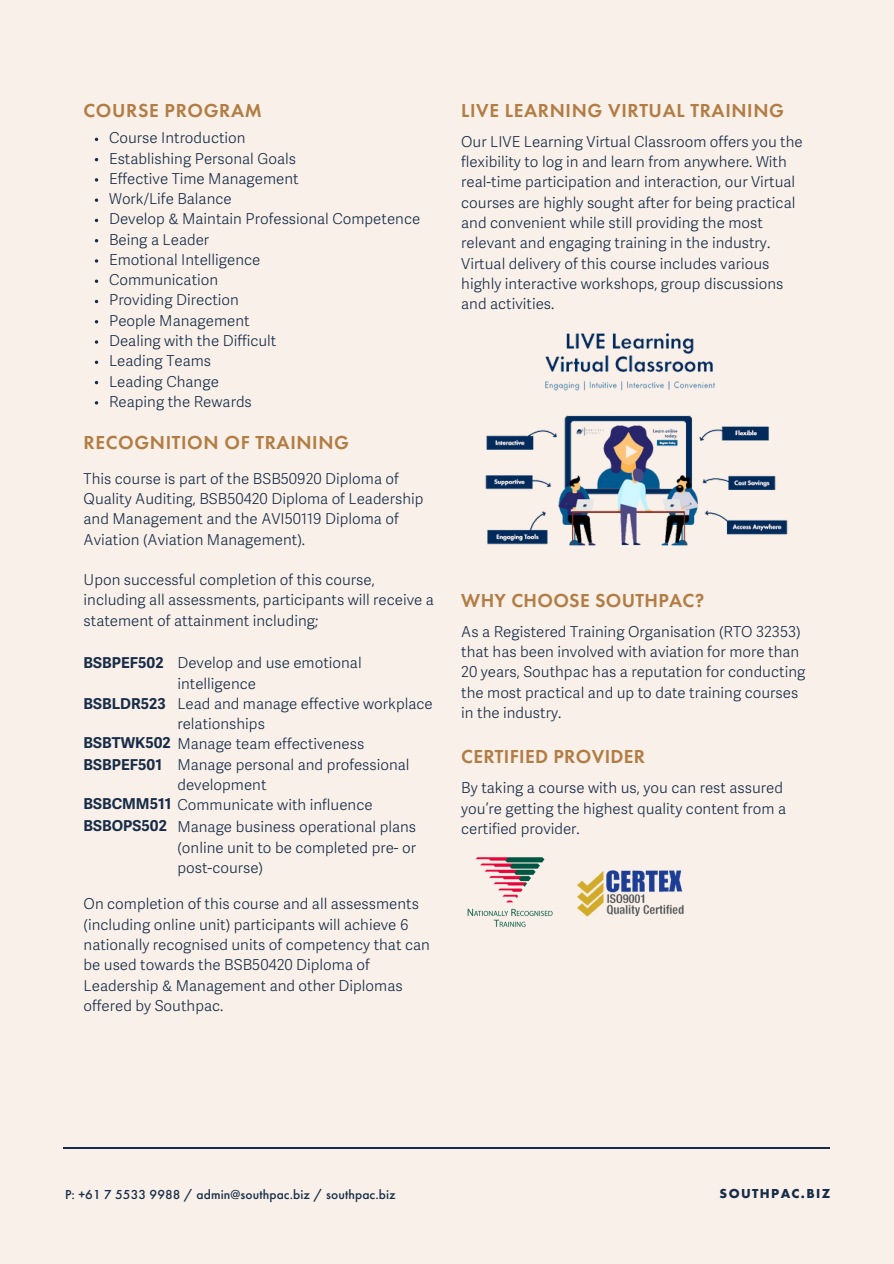
<style>
.page{position:relative;width:894px;height:1264px;background:#fff}
.page>*{position:absolute;margin:0;border:0;box-sizing:border-box;transform-origin:0 0}
.t1{font:600 19.5px "Futura PT";letter-spacing:.03em;color:#b27d45}
.t2{font:300 15px/20.2px "Adelle Sans";color:#182c48}
.t3{font:700 15px "Adelle Sans";color:#182c48}
.t4{font:500 13.5px "Futura PT";letter-spacing:.01em;color:#172c48}
.t5{font:700 13.5px "Futura PT";letter-spacing:.1em;color:#172c48}
.s1{font-weight:700}
</style>
<div class="page">
<div style="left:0;top:0;width:893px;height:1263px;background:#f9f1e9"></div>
<hr style="left:64px;top:1147px;width:765px;height:1px;background:#172c48">
<img style="left:485px;top:333px;width:303px;height:213px">
<img style="left:577px;top:870px;width:106px;height:47px">
<img style="left:467px;top:857px;width:86px;height:70px">
<svg style="left:95px;top:178px;width:3px;height:4px"></svg>
<svg style="left:95px;top:198px;width:3px;height:4px"></svg>
<svg style="left:95px;top:259px;width:3px;height:4px"></svg>
<svg style="left:95px;top:279px;width:3px;height:4px"></svg>
<svg style="left:95px;top:340px;width:3px;height:4px"></svg>
<svg style="left:95px;top:360px;width:3px;height:4px"></svg>
<p class="t1" style="left:84px;top:98px;width:180px">COURSE PROGRAM</p>
<p class="t2" style="left:109px;top:129px;width:138px">Course Introduction</p>
<p class="t2" style="left:109px;top:150px;width:188px">Establishing Personal Goals</p>
<p class="t2" style="left:109px;top:170px;width:191px">Effective Time Management</p>
<p class="t2" style="left:109px;top:190px;width:124px">Work/Life Balance</p>
<p class="t2" style="left:109px;top:210px;width:312px">Develop &amp; Maintain Professional Competence</p>
<p class="t2" style="left:109px;top:231px;width:102px">Being a Leader</p>
<p class="t2" style="left:109px;top:251px;width:153px">Emotional Intelligence</p>
<p class="t2" style="left:109px;top:271px;width:111px">Communication</p>
<p class="t2" style="left:109px;top:291px;width:131px">Providing Direction</p>
<p class="t2" style="left:109px;top:312px;width:142px">People Management</p>
<p class="t2" style="left:109px;top:332px;width:169px">Dealing with the Difficult</p>
<p class="t2" style="left:109px;top:352px;width:103px">Leading Teams</p>
<h1 class="t2" style="left:109px;top:372px;width:111px">Leading Change</h1>
<p class="t2" style="left:109px;top:393px;width:144px">Reaping the Rewards</p>
<p class="t1" style="left:84px;top:429px;width:267px">RECOGNITION OF TRAINING</p>
<h2 class="t2" style="left:84px;top:470px;width:341px">This course is part of the BSB50920 Diploma of Quality Auditing, BSB50420 Diploma of Leadership and Management and the AVI50119 Diploma of Aviation (Aviation Management).</h2>
<h2 class="t2" style="left:84px;top:571px;width:352px">Upon successful completion of this course, including all assessments, participants will receive a statement of attainment including;</h2>
<h2 class="t3" style="left:84px;top:657px;width:81px">BSBPEF502</h2>
<h2 class="t3" style="left:84px;top:698px;width:84px">BSBLDR523</h2>
<h2 class="t3" style="left:84px;top:736px;width:89px">BSBTWK502</h2>
<p class="t3" style="left:84px;top:758px;width:80px">BSBPEF501</p>
<p class="t2" style="left:84px;top:796px;width:290px"><span class="s1">BSBCMM511</span> Communicate with influence</p>
<p class="t3" style="left:84px;top:819px;width:85px">BSBOPS502</p>
<h1 class="t2" style="left:177px;top:654px;width:186px">Develop and use emotional intelligence</h1>
<p class="t2" style="left:177px;top:695px;width:257px">Lead and manage effective workplace relationships</p>
<p class="t2" style="left:177px;top:735px;width:188px">Manage team effectiveness</p>
<h1 class="t2" style="left:177px;top:755px;width:233px">Manage personal and professional development</h1>
<p class="t2" style="left:177px;top:818px;width:240px">Manage business operational plans</p>
<p class="t2" style="left:177px;top:838px;width:240px">(online unit to be completed pre- or post-course)</p>
<h1 class="t2" style="left:84px;top:895px;width:348px">On completion of this course and all assessments (including online unit) participants will achieve 6 nationally recognised units of competency that can be used towards the BSB50420 Diploma of Leadership &amp; Management and other Diplomas offered by Southpac.</h1>
<p class="t1" style="left:461px;top:98px;width:324px">LIVE LEARNING VIRTUAL TRAINING</p>
<p class="t2" style="left:461px;top:133px;width:343px">Our LIVE Learning Virtual Classroom offers you the flexibility to log in and learn from anywhere. With real-time participation and interaction, our Virtual courses are highly sought after for being practical and convenient while still providing the most relevant and engaging training in the industry.<br>Virtual delivery of this course includes various highly interactive workshops, group discussions and activities.</p>
<p class="t1" style="left:461px;top:587px;width:244px">WHY CHOOSE SOUTHPAC?</p>
<h2 class="t2" style="left:461px;top:623px;width:345px">As a Registered Training Organisation (RTO 32353) that has been involved with aviation for more than 20 years, Southpac has a reputation for conducting the most practical and up to date training courses in the industry.</h2>
<p class="t1" style="left:461px;top:744px;width:185px">CERTIFIED PROVIDER</p>
<p class="t2" style="left:461px;top:779px;width:326px">By taking a course with us, you can rest assured you’re getting the highest quality content from a certified provider.</p>
<h1 class="t4" style="left:65px;top:1185px;width:332px">P: +61 7 5533 9988 / admin@southpac.biz / southpac.biz</h1>
<p class="t5" style="left:719px;top:1184px;width:112px">SOUTHPAC.BIZ</p>
</div>
